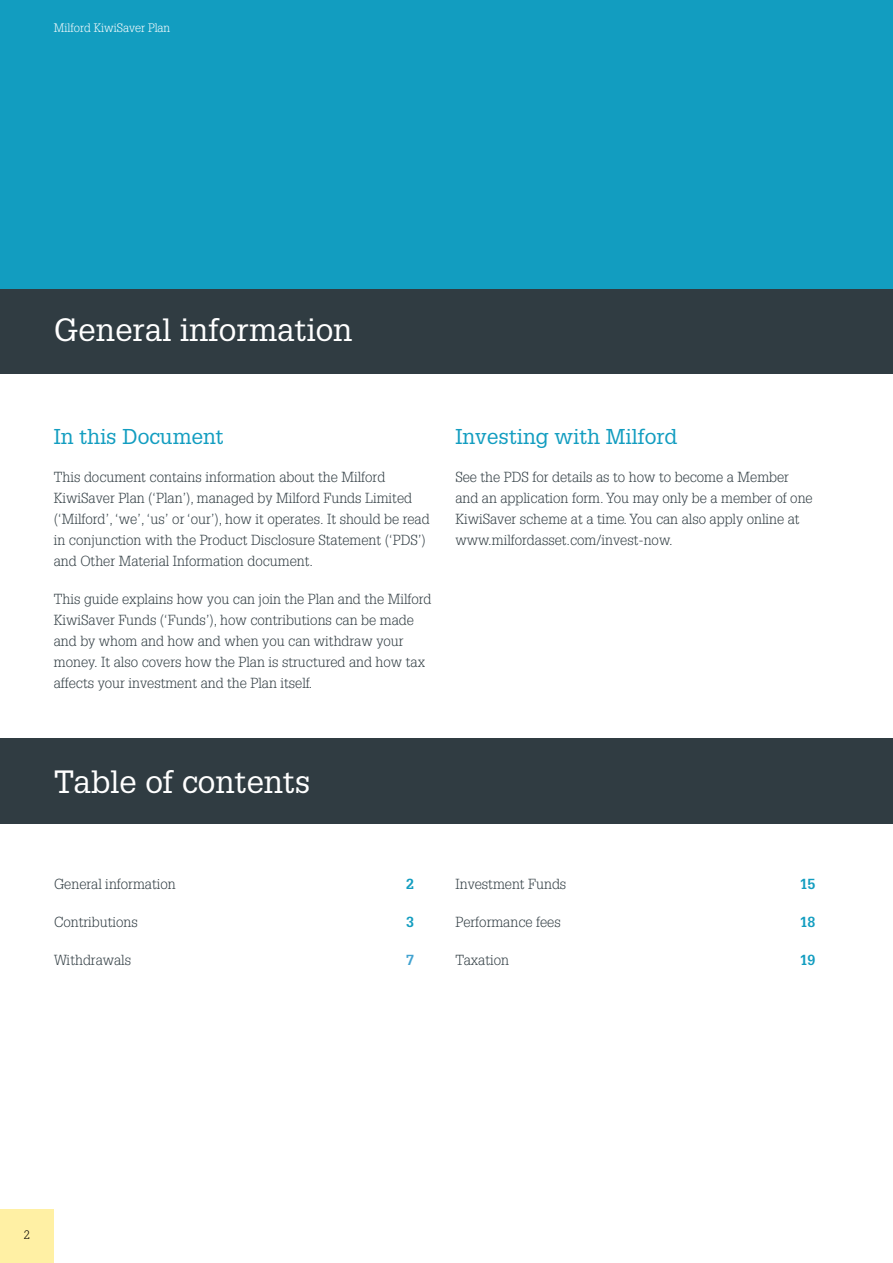
<style>
.page{position:relative;width:893px;height:1263px;background:#fff}
.page>*{position:absolute;margin:0;border:0;box-sizing:border-box;transform-origin:0 0}
.t1{font:31.5px "Glypha";color:#fff}
.t2{font:21px "Glypha";color:#129dc0}
.t3{font:300 14.25px/21px "Glypha";color:#303c42}
.t4{font:700 14.25px "Glypha";color:#129dc0}
.t5{font:700 14.25px "Glypha";color:#41a2d0}
.t6{font:300 12px "Glypha";color:#fff}
.t7{font:300 12px "Glypha";color:#000}
</style>
<div class="page">
<div style="left:0;top:1209px;width:54px;height:54px;background:#fff0a4"></div>
<div style="left:0;top:289px;width:893px;height:85px;background:#303c42"></div>
<div style="left:0;top:0;width:893px;height:289px;background:#129dc0"></div>
<div style="left:0;top:739px;width:893px;height:85px;background:#303c42"></div>
<p class="t6" style="left:54px;top:21px;width:118px">Milford KiwiSaver Plan</p>
<h1 class="t1" style="left:54px;top:311px;width:300px">General information</h1>
<h2 class="t2" style="left:54px;top:424px;width:171px">In this Document</h2>
<p class="t3" style="left:54px;top:467px;width:377px">This document contains information about the Milford KiwiSaver Plan (‘Plan’), managed by Milford Funds Limited (‘Milford’, ‘we’, ‘us’ or ‘our’), how it operates. It should be read in conjunction with the Product Disclosure Statement (‘PDS’) and Other Material Information document.</p>
<p class="t3" style="left:54px;top:589px;width:379px">This guide explains how you can join the Plan and the Milford KiwiSaver Funds (‘Funds’), how contributions can be made and by whom and how and when you can withdraw your money. It also covers how the Plan is structured and how tax affects your investment and the Plan itself.</p>
<h2 class="t2" style="left:455px;top:424px;width:224px">Investing with Milford</h2>
<p class="t3" style="left:455px;top:467px;width:359px">See the PDS for details as to how to become a Member and an application form. You may only be a member of one KiwiSaver scheme at a time. You can also apply online at www.milfordasset.com/invest-now.</p>
<h1 class="t1" style="left:54px;top:763px;width:258px">Table of contents</h1>
<p class="t3" style="left:54px;top:874px;width:123px">General information</p>
<p class="t4" style="left:406px;top:875px;width:9px">2</p>
<p class="t3" style="left:54px;top:912px;width:85px">Contributions</p>
<p class="t4" style="left:406px;top:913px;width:9px">3</p>
<p class="t3" style="left:54px;top:950px;width:79px">Withdrawals</p>
<p class="t5" style="left:406px;top:951px;width:9px">7</p>
<p class="t3" style="left:455px;top:874px;width:112px">Investment Funds</p>
<p class="t4" style="left:800px;top:875px;width:17px">15</p>
<p class="t3" style="left:455px;top:912px;width:107px">Performance fees</p>
<p class="t4" style="left:800px;top:913px;width:17px">18</p>
<p class="t3" style="left:455px;top:950px;width:55px">Taxation</p>
<p class="t4" style="left:800px;top:951px;width:17px">19</p>
<p class="t7" style="left:24px;top:1228px;width:7px">2</p>
</div>
